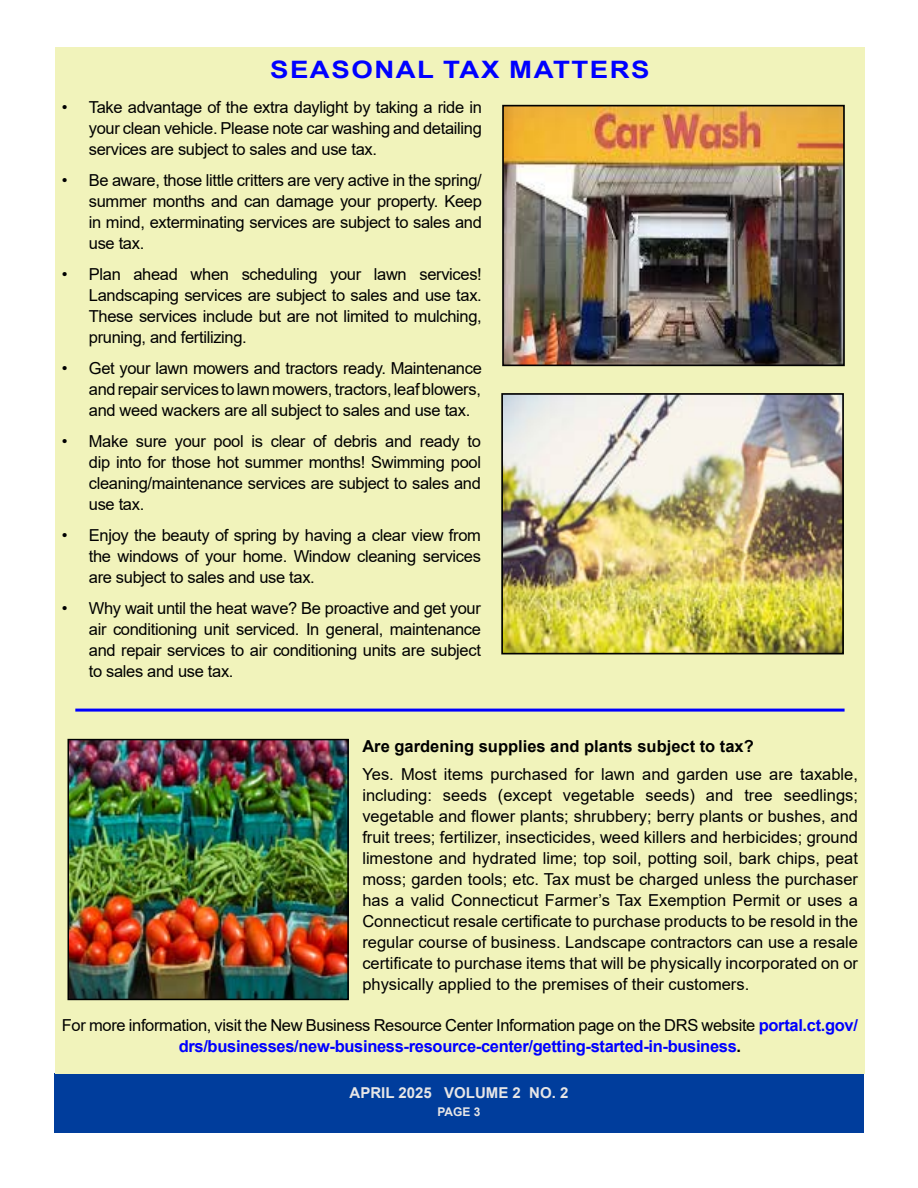
<style>
.page{position:relative;width:918px;height:1188px;background:#fff}
.page>*{position:absolute;margin:0;border:0;box-sizing:border-box;transform-origin:0 0}
.t1{font:700 24px "Arial";letter-spacing:.055em;color:#00f;scale:1.15 1}
.t2{font:16.5px/21px "Arial";letter-spacing:-.02em;color:#000;text-align:justify}
.t3{font:700 16.5px/21px "Arial";letter-spacing:-.02em;color:#00f;text-align:center}
.t4{font:700 16.5px "Arial";color:#000}
.t5{font:700 15px "Arial";color:#e7e6e6}
.t6{font:700 12px "Arial";color:#e7e6e6}
.s1{font-weight:400;color:#000}
.s2{color:#000}
</style>
<div class="page">
<div style="left:54px;top:1074px;width:810px;height:59px;background:#003d9c"></div>
<div style="left:55px;top:48px;width:810px;height:1026px;background:#f1f3bb"></div>
<hr style="left:75px;top:709px;width:770px;height:3px;background:#00f">
<img style="left:505px;top:108px;width:337px;height:255px">
<div style="left:502px;top:105px;width:343px;height:261px;border:2px solid #000"></div>
<img style="left:504px;top:396px;width:337px;height:255px">
<div style="left:501px;top:393px;width:343px;height:261px;border:2px solid #000"></div>
<img style="left:71px;top:742px;width:275px;height:255px">
<div style="left:68px;top:739px;width:281px;height:261px;border:2px solid #000"></div>
<p class="t1" style="left:270px;top:53px;width:332px">SEASONAL TAX MATTERS</p>
<p class="t2" style="left:89px;top:97px;width:395px;text-indent:-27px">• Take advantage of the extra daylight by taking a ride in your clean vehicle. Please note car washing and detailing services are subject to sales and use tax.</p>
<p class="t2" style="left:89px;top:170px;width:395px;text-indent:-27px">• Be aware, those little critters are very active in the spring/ summer months and can damage your property. Keep in mind, exterminating services are subject to sales and use tax.</p>
<p class="t2" style="left:89px;top:264px;width:395px;text-indent:-27px">• Plan ahead when scheduling your lawn services!<br>Landscaping services are subject to sales and use tax.<br>These services include but are not limited to mulching, pruning, and fertilizing.</p>
<p class="t2" style="left:89px;top:358px;width:395px;text-indent:-27px">• Get your lawn mowers and tractors ready. Maintenance and repair services to lawn mowers, tractors, leaf blowers, and weed wackers are all subject to sales and use tax.</p>
<p class="t2" style="left:89px;top:431px;width:394px;text-indent:-27px">• Make sure your pool is clear of debris and ready to dip into for those hot summer months! Swimming pool cleaning/maintenance services are subject to sales and use tax.</p>
<p class="t2" style="left:89px;top:525px;width:394px;text-indent:-27px">• Enjoy the beauty of spring by having a clear view from the windows of your home. Window cleaning services are subject to sales and use tax.</p>
<p class="t2" style="left:89px;top:598px;width:394px;text-indent:-27px">• Why wait until the heat wave? Be proactive and get your air conditioning unit serviced. In general, maintenance and repair services to air conditioning units are subject to sales and use tax.</p>
<p class="t4" style="left:362px;top:735px;width:393px">Are gardening supplies and plants subject to tax?</p>
<p class="t2" style="left:362px;top:763px;width:497px">Yes. Most items purchased for lawn and garden use are taxable, including: seeds (except vegetable seeds) and tree seedlings; vegetable and flower plants; shrubbery; berry plants or bushes, and fruit trees; fertilizer, insecticides, weed killers and herbicides; ground limestone and hydrated lime; top soil, potting soil, bark chips, peat moss; garden tools; etc. Tax must be charged unless the purchaser has a valid Connecticut Farmer’s Tax Exemption Permit or uses a Connecticut resale certificate to purchase products to be resold in the regular course of business. Landscape contractors can use a resale certificate to purchase items that will be physically incorporated on or physically applied to the premises of their customers.</p>
<p class="t3" style="left:62px;top:1015px;width:798px"><span class="s1">For more information, visit the New Business Resource Center Information page on the DRS website</span> portal.ct.gov/ drs/businesses/new-business-resource-center/getting-started-in-business<span class="s2">.</span></p>
<p class="t5" style="left:350px;top:1082px;width:220px">APRIL 2025 VOLUME 2 NO. 2</p>
<p class="t6" style="left:437px;top:1103px;width:45px">PAGE 3</p>
</div>
